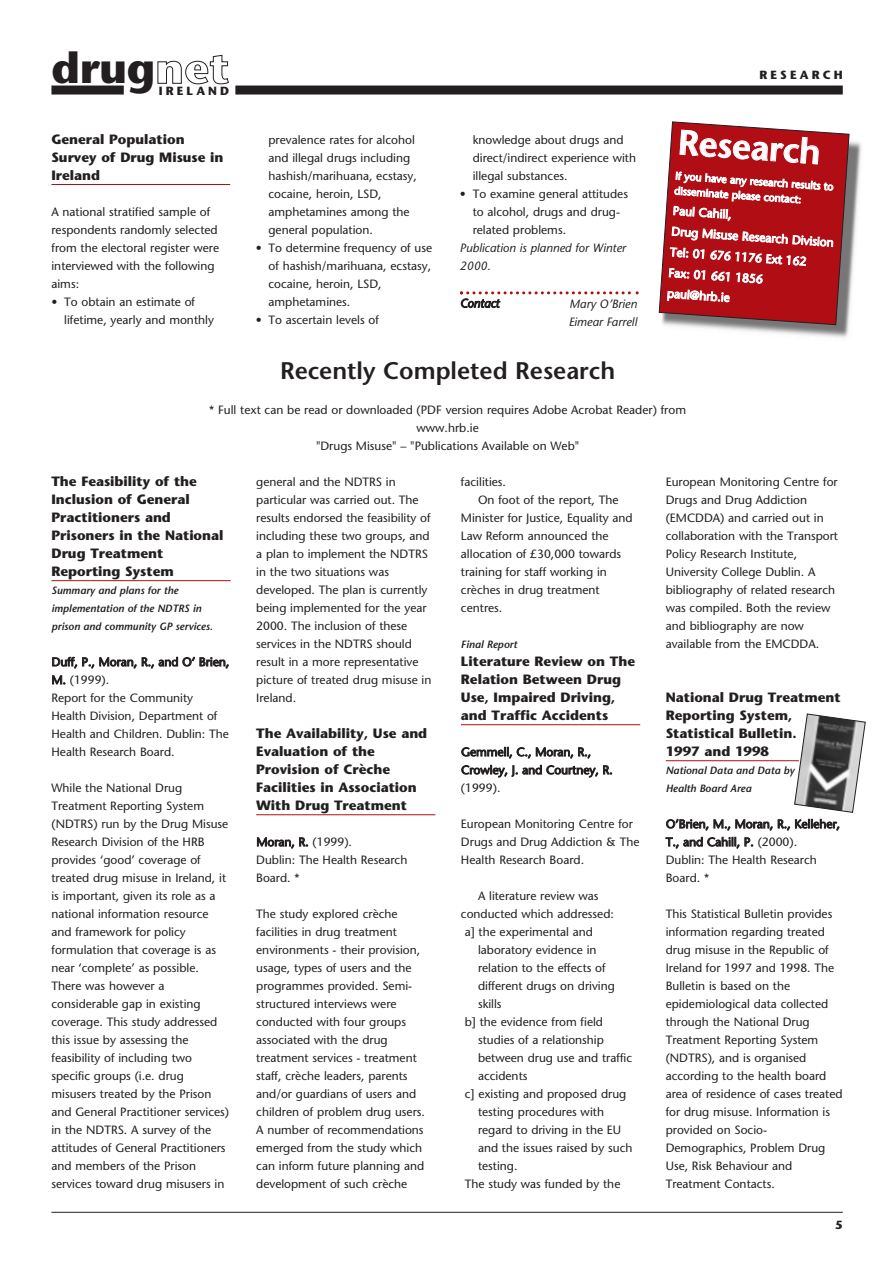
<style>
.page{position:relative;width:893px;height:1262px;background:#fff}
.page>*{position:absolute;margin:0;border:0;box-sizing:border-box;transform-origin:0 0}
.t1{font:700 43.05px "Stone Sans";letter-spacing:-.005em;color:#231f20}
.t2{font:600 34.5px "Stone Sans";color:#fff}
.t3{font:600 24px "Stone Sans";color:#231f20}
.t4{font:700 13.5px/18px "Stone Sans";color:#231f20}
.t5{font:12px/18px "Stone Sans";color:#231f20}
.t6{font:12px/20.7px "Stone Sans";color:#fff}
.t7{font:italic 12px/18px "Stone Sans";color:#231f20}
.t8{font:700 11.85px "Stone Sans";letter-spacing:.265em;color:#231f20}
.t9{font:italic 600 10.5px/18px "Stone Sans";color:#231f20}
.t10{font:10.5px/15px "Stone Sans";color:#fff}
.s1{color:#fff}
</style>
<div class="page">
<img style="left:665px;top:133px;width:197px;height:205px">
<hr style="left:51px;top:184px;width:179px;height:1px;background:#b00d15">
<svg style="left:460px;top:291px;width:178px;height:3px"></svg>
<hr style="left:51px;top:1211px;width:791px;height:1px;background:#231f20">
<div style="left:51px;top:86px;width:73px;height:8px;background:#231f20"></div>
<div style="left:235px;top:86px;width:607px;height:8px;background:#231f20"></div>
<hr style="left:51px;top:580px;width:180px;height:1px;background:#b00d15">
<hr style="left:256px;top:814px;width:179px;height:1px;background:#b00d15">
<hr style="left:461px;top:724px;width:179px;height:1px;background:#b00d15">
<hr style="left:665px;top:760px;width:133px;height:1px;background:#b00d15">
<svg style="left:658px;top:121px;width:191px;height:204px;background:#b0242b"></svg>
<svg style="left:794px;top:713px;width:71px;height:100px"></svg>
<h1 class="t1" style="left:51px;top:51px;width:179px">drug<span class="s1">net</span></h1>
<p class="t8" style="left:159px;top:86px;width:72px">IRELAND</p>
<p class="t4" style="left:51px;top:132px;width:174px">General Population<br>Survey of Drug Misuse in<br>Ireland</p>
<p class="t5" style="left:51px;top:204px;width:169px">A national stratified sample of respondents randomly selected from the electoral register were interviewed with the following aims:</p>
<p class="t5" style="left:64px;top:294px;width:151px;text-indent:-13px">• To obtain an estimate of lifetime, yearly and monthly</p>
<p class="t5" style="left:268px;top:132px;width:150px">prevalence rates for alcohol and illegal drugs including hashish/marihuana, ecstasy, cocaine, heroin, LSD, amphetamines among the general population.</p>
<p class="t5" style="left:268px;top:240px;width:165px;text-indent:-13px">• To determine frequency of use of hashish/marihuana, ecstasy, cocaine, heroin, LSD, amphetamines.</p>
<p class="t5" style="left:256px;top:312px;width:125px">• To ascertain levels of</p>
<p class="t5" style="left:472px;top:132px;width:165px">knowledge about drugs and direct/indirect experience with illegal substances.</p>
<p class="t5" style="left:472px;top:186px;width:157px;text-indent:-13px">• To examine general attitudes to alcohol, drugs and drug&shy;related problems.</p>
<p class="t7" style="left:460px;top:240px;width:167px">Publication is planned for Winter<br>2000.</p>
<p class="t7" style="left:460px;top:295px;width:41px">Contact</p>
<p class="t7" style="left:568px;top:295px;width:70px">Mary O’Brien<br>Eimear Farrell</p>
<p class="t8" style="left:759px;top:70px;width:85px">RESEARCH</p>
<h2 class="t2" style="left:679px;top:128px;width:144px;rotate:4deg">Research</h2>
<p class="t10" style="left:675px;top:169px;width:160px;rotate:4deg">If you have any research results to disseminate please contact:</p>
<p class="t6" style="left:673px;top:201px;width:164px;rotate:4deg">Paul Cahill,<br>Drug Misuse Research Division<br>Tel: 01 676 1176 Ext 162<br>Fax: 01 661 1856<br>paul@hrb.ie</p>
<h3 class="t3" style="left:280px;top:361px;width:337px">Recently Completed Research</h3>
<p class="t5" style="left:209px;top:402px;width:478px;text-align:center">* Full text can be read or downloaded (PDF version requires Adobe Acrobat Reader) from www.hrb.ie<br>"Drugs Misuse" – "Publications Available on Web"</p>
<p class="t4" style="left:51px;top:474px;width:173px">The Feasibility of the<br>Inclusion of General<br>Practitioners and<br>Prisoners in the National<br>Drug Treatment<br>Reporting System</p>
<p class="t9" style="left:51px;top:582px;width:163px">Summary and plans for the implementation of the NDTRS in prison and community GP services.</p>
<p class="t5" style="left:51px;top:654px;width:179px">Duff, P., Moran, R., and O’ Brien,<br>M. (1999).<br>Report for the Community<br>Health Division, Department of<br>Health and Children. Dublin: The<br>Health Research Board.</p>
<p class="t5" style="left:51px;top:780px;width:179px">While the National Drug<br>Treatment Reporting System (NDTRS) run by the Drug Misuse<br>Research Division of the HRB provides ‘good’ coverage of treated drug misuse in Ireland, it is important, given its role as a national information resource and framework for policy formulation that coverage is as near ‘complete’ as possible.<br>There was however a considerable gap in existing coverage. This study addressed this issue by assessing the feasibility of including two specific groups (i.e. drug misusers treated by the Prison and General Practitioner services) in the NDTRS. A survey of the attitudes of General Practitioners and members of the Prison services toward drug misusers in</p>
<p class="t5" style="left:256px;top:474px;width:177px">general and the NDTRS in particular was carried out. The results endorsed the feasibility of including these two groups, and a plan to implement the NDTRS in the two situations was developed. The plan is currently being implemented for the year<br>2000. The inclusion of these services in the NDTRS should result in a more representative picture of treated drug misuse in<br>Ireland.</p>
<p class="t4" style="left:256px;top:726px;width:173px">The Availability, Use and<br>Evaluation of the<br>Provision of Crèche<br>Facilities in Association<br>With Drug Treatment</p>
<p class="t5" style="left:256px;top:834px;width:153px">Moran, R. (1999).<br>Dublin: The Health Research<br>Board. *</p>
<p class="t5" style="left:256px;top:906px;width:170px">The study explored crèche facilities in drug treatment environments - their provision, usage, types of users and the programmes provided. Semi&shy;structured interviews were conducted with four groups associated with the drug treatment services - treatment staff, crèche leaders, parents and/or guardians of users and children of problem drug users.<br>A number of recommendations emerged from the study which can inform future planning and development of such crèche</p>
<p class="t5" style="left:461px;top:474px;width:47px">facilities.</p>
<p class="t5" style="left:478px;top:492px;width:142px">On foot of the report, The</p>
<p class="t5" style="left:461px;top:510px;width:173px">Minister for Justice, Equality and</p>
<p class="t5" style="left:461px;top:528px;width:149px">Law Reform announced the</p>
<p class="t5" style="left:461px;top:546px;width:162px">allocation of £30,000 towards</p>
<p class="t5" style="left:461px;top:564px;width:147px">training for staff working in</p>
<p class="t5" style="left:461px;top:582px;width:140px">crèches in drug treatment</p>
<p class="t5" style="left:461px;top:600px;width:43px">centres.</p>
<p class="t9" style="left:461px;top:636px;width:58px">Final Report</p>
<p class="t4" style="left:461px;top:654px;width:175px">Literature Review on The<br>Relation Between Drug<br>Use, Impaired Driving, and Traffic Accidents</p>
<p class="t5" style="left:461px;top:744px;width:153px">Gemmell, C., Moran, R.,<br>Crowley, J. and Courtney, R. (1999).</p>
<p class="t5" style="left:461px;top:816px;width:180px">European Monitoring Centre for<br>Drugs and Drug Addiction &amp; The<br>Health Research Board.</p>
<p class="t5" style="left:478px;top:888px;width:122px">A literature review was</p>
<p class="t5" style="left:461px;top:906px;width:154px">conducted which addressed:</p>
<p class="t5" style="left:465px;top:924px;width:130px">a] the experimental and</p>
<p class="t5" style="left:478px;top:942px;width:120px">laboratory evidence in</p>
<p class="t5" style="left:478px;top:960px;width:129px">relation to the effects of</p>
<p class="t5" style="left:478px;top:978px;width:138px">different drugs on driving</p>
<p class="t5" style="left:478px;top:996px;width:25px">skills</p>
<p class="t5" style="left:465px;top:1014px;width:140px">b] the evidence from field</p>
<p class="t5" style="left:478px;top:1032px;width:127px">studies of a relationship</p>
<p class="t5" style="left:478px;top:1050px;width:156px">between drug use and traffic</p>
<p class="t5" style="left:478px;top:1068px;width:51px">accidents</p>
<p class="t5" style="left:465px;top:1086px;width:163px">c] existing and proposed drug</p>
<p class="t5" style="left:478px;top:1104px;width:127px">testing procedures with</p>
<p class="t5" style="left:478px;top:1122px;width:145px">regard to driving in the EU</p>
<p class="t5" style="left:478px;top:1140px;width:156px">and the issues raised by such</p>
<p class="t5" style="left:478px;top:1158px;width:41px">testing.</p>
<p class="t5" style="left:465px;top:1176px;width:157px">The study was funded by the</p>
<p class="t5" style="left:665px;top:474px;width:174px">European Monitoring Centre for<br>Drugs and Drug Addiction (EMCDDA) and carried out in collaboration with the Transport<br>Policy Research Institute,<br>University College Dublin. A bibliography of related research was compiled. Both the review and bibliography are now available from the EMCDDA.</p>
<p class="t4" style="left:665px;top:690px;width:176px">National Drug Treatment<br>Reporting System,<br>Statistical Bulletin.<br>1997 and 1998</p>
<p class="t9" style="left:665px;top:762px;width:130px">National Data and Data by<br>Health Board Area</p>
<p class="t5" style="left:665px;top:816px;width:176px">O’Brien, M., Moran, R., Kelleher,<br>T., and Cahill, P. (2000).<br>Dublin: The Health Research<br>Board. *</p>
<p class="t5" style="left:665px;top:906px;width:178px">This Statistical Bulletin provides information regarding treated drug misuse in the Republic of<br>Ireland for 1997 and 1998. The<br>Bulletin is based on the epidemiological data collected through the National Drug<br>Treatment Reporting System (NDTRS), and is organised according to the health board area of residence of cases treated for drug misuse. Information is provided on Socio-<br>Demographics, Problem Drug<br>Use, Risk Behaviour and<br>Treatment Contacts.</p>
<p class="t8" style="left:835px;top:1219px;width:9px">5</p>
</div>
